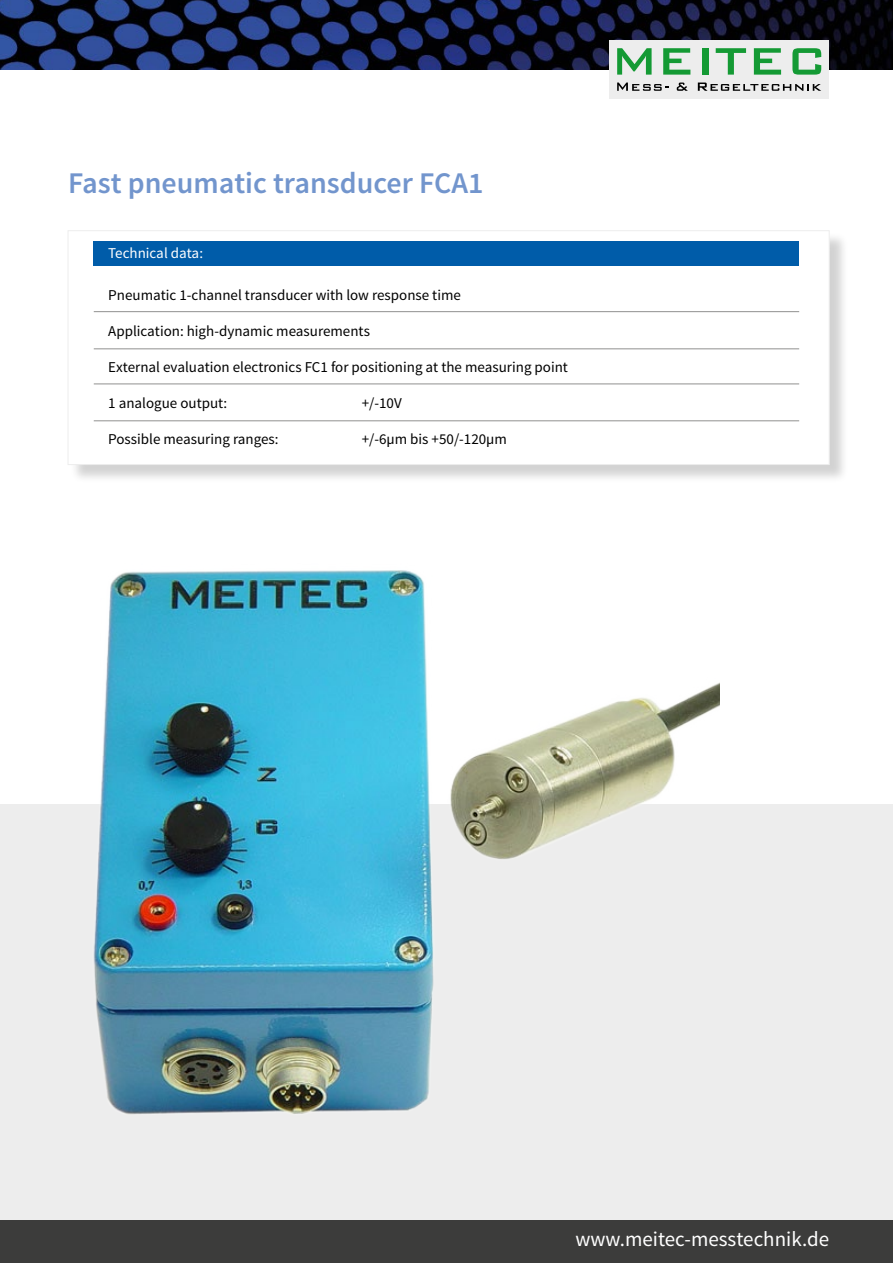
<style>
.page{position:relative;width:893px;height:1263px;background:#fff}
.page>*{position:absolute;margin:0;border:0;box-sizing:border-box;transform-origin:0 0}
.t1{font:600 30px "Source Sans Pro";color:#7295cd}
.t2{font:21px "Source Sans Pro";color:#fff}
.t3{font:15px "Source Sans Pro";color:#000}
.t4{font:15px "Source Sans Pro";color:#fff}
</style>
<div class="page">
<div style="left:0;top:805px;width:893px;height:441px;background:#ededed"></div>
<img style="left:65px;top:570px;width:654px;height:544px">
<img style="left:0;top:0;width:893px;height:69px">
<div style="left:609px;top:40px;width:220px;height:59px;background:#ededed"></div>
<svg style="left:617px;top:48px;width:35px;height:27px"></svg>
<svg style="left:663px;top:48px;width:27px;height:27px"></svg>
<div style="left:702px;top:48px;width:6px;height:27px;background:#149a34"></div>
<svg style="left:716px;top:48px;width:30px;height:27px"></svg>
<svg style="left:754px;top:48px;width:27px;height:27px"></svg>
<svg style="left:792px;top:48px;width:29px;height:27px"></svg>
<svg style="left:677px;top:83px;width:11px;height:8px"></svg>
<svg style="left:698px;top:83px;width:123px;height:8px"></svg>
<svg style="left:617px;top:83px;width:52px;height:8px"></svg>
<div style="left:0;top:1220px;width:893px;height:43px;background:#3c3c3b"></div>
<div style="left:69px;top:232px;width:780px;height:252px;background:#000;opacity:.18"></div>
<div style="left:68px;top:230px;width:762px;height:235px;background:#fff;border:1px solid #ededed"></div>
<div style="left:94px;top:241px;width:705px;height:25px;background:#005ca9"></div>
<hr style="left:94px;top:311px;width:705px;height:1px;background:#9d9d9c">
<hr style="left:94px;top:420px;width:705px;height:1px;background:#9d9d9c">
<hr style="left:94px;top:348px;width:705px;height:1px;background:#9d9d9c">
<hr style="left:94px;top:383px;width:705px;height:1px;background:#9d9d9c">
<h1 class="t1" style="left:68px;top:164px;width:417px">Fast pneumatic transducer FCA1</h1>
<p class="t4" style="left:108px;top:244px;width:96px">Technical data:</p>
<p class="t3" style="left:108px;top:285px;width:354px">Pneumatic 1-channel transducer with low response time</p>
<p class="t3" style="left:108px;top:321px;width:263px">Application: high-dynamic measurements</p>
<p class="t3" style="left:108px;top:357px;width:461px">External evaluation electronics FC1 for positioning at the measuring point</p>
<p class="t3" style="left:108px;top:393px;width:121px">1 analogue output:</p>
<p class="t3" style="left:362px;top:393px;width:42px">+/-10V</p>
<p class="t3" style="left:108px;top:429px;width:172px">Possible measuring ranges:</p>
<p class="t3" style="left:362px;top:429px;width:147px">+/-6µm bis +50/-120µm</p>
<h2 class="t2" style="left:575px;top:1226px;width:255px">www.meitec-messtechnik.de</h2>
</div>
